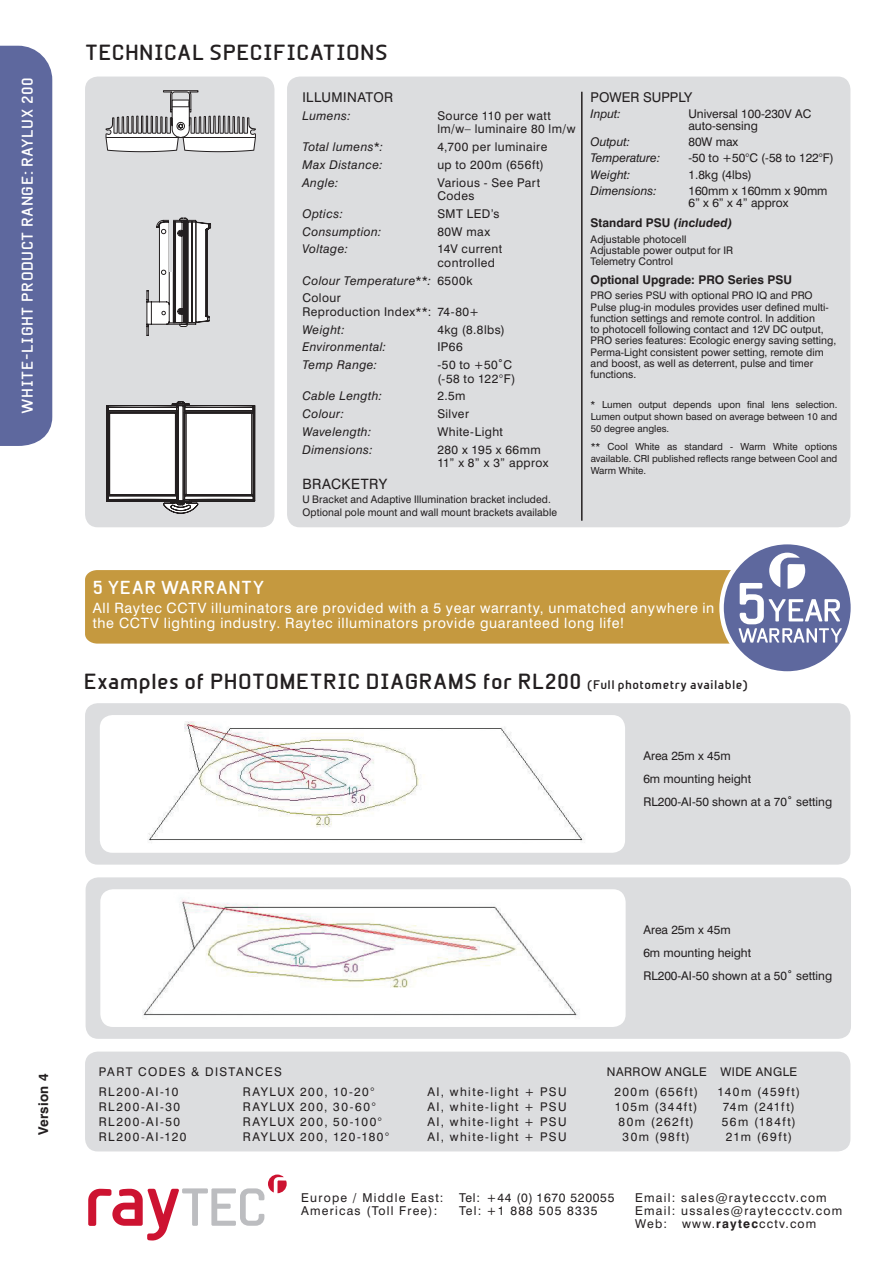
<style>
.page{position:relative;width:893px;height:1263px;background:#fff}
.page>*{position:absolute;margin:0;border:0;box-sizing:border-box;transform-origin:0 0}
.t1{font:700 21px "Beta Sans";letter-spacing:.02em;color:#231f20}
.t2{font:700 18px "Beta Sans";letter-spacing:.025em;color:#fff}
.t3{font:700 15px "Beta Sans";letter-spacing:.04em;color:#fff}
.t4{font:14.25px/15px "Swiss 721 BT";letter-spacing:.05em;color:#fff}
.t5{font:14.25px "Swiss 721 BT";letter-spacing:.035em;color:#231f20}
.t6{font:13.5px "Swiss 721 BT";letter-spacing:.03em;color:#231f20}
.t7{font:13.5px "Swiss 721 BT";color:#231f20}
.t8{font:700 13.5px "Swiss 721 BT";letter-spacing:.02em;color:#231f20}
.t9{font:12.15px/13.5px "Swiss 721 BT";letter-spacing:.04em;color:#231f20}
.t10{font:italic 12.15px/17.7px "Swiss 721 BT";letter-spacing:.035em;color:#231f20}
.t11{font:12.15px/13px "Swiss 721 BT";letter-spacing:.1em;color:#231f20}
.t12{font:12.15px "Swiss 721 BT";letter-spacing:.06em;color:#231f20}
.t13{font:12px/23px "Swiss 721 BT";color:#231f20}
.t14{font:12px "Swiss 721 BT";letter-spacing:.125em;color:#231f20}
.t15{font:12px "Swiss 721 BT";letter-spacing:.115em;color:#231f20}
.t16{font:12px "Swiss 721 BT";letter-spacing:.12em;color:#231f20}
.t17{font:700 12px "Swiss 721 BT";color:#231f20}
.t18{font:12px "Swiss 721 BT";letter-spacing:.065em;color:#231f20}
.t19{font:italic 12px "Swiss 721 BT";color:#231f20}
.t20{font:12px "Swiss 721 BT";letter-spacing:.13em;color:#231f20}
.t21{font:12px "Swiss 721 BT";letter-spacing:.04em;color:#231f20}
.t22{font:12px "Swiss 721 BT";letter-spacing:.135em;color:#231f20}
.t23{font:10.5px/11.2px "Swiss 721 BT";color:#231f20}
.t24{font:9.75px/12px "Swiss 721 BT";color:#231f20;text-align:justify}
.s1{font-style:normal}
.s2{font-style:italic}
.s3{font-size:12px}
.s4{font-weight:700}
</style>
<div class="page">
<div style="left:85px;top:77px;width:189px;height:450px;background:#dcdddf;border-radius:13px"></div>
<div style="left:287px;top:77px;width:563px;height:450px;background:#dcdddf;border-radius:13px"></div>
<div style="left:85px;top:1051px;width:765px;height:100px;background:#dcdddf;border-radius:13px"></div>
<div style="left:85px;top:570px;width:651px;height:74px;background:#c5993f"></div>
<div style="left:719px;top:540px;width:136px;height:136px;border:12px solid #fff;border-radius:50%"></div>
<div style="left:724px;top:544px;width:127px;height:127px;background:#5e689e;border-radius:50%"></div>
<svg style="left:738px;top:553px;width:104px;height:90px"></svg>
<div style="left:85px;top:703px;width:765px;height:162px;background:#dcdddf;border-radius:13px"></div>
<div style="left:100px;top:715px;width:525px;height:138px;background:#fff;border-radius:13px"></div>
<img style="left:148px;top:721px;width:437px;height:122px">
<div style="left:86px;top:877px;width:765px;height:162px;background:#dcdddf;border-radius:13px"></div>
<div style="left:100px;top:889px;width:526px;height:138px;background:#fff;border-radius:13px"></div>
<img style="left:143px;top:899px;width:435px;height:118px">
<svg style="left:88px;top:1174px;width:199px;height:67px"></svg>
<div style="left:0;top:46px;width:52px;height:400px;background:#5e689e"></div>
<hr style="left:581px;top:92px;width:2px;height:429px;background:#231f20">
<svg style="left:106px;top:401px;width:149px;height:113px;background:#cecece"></svg>
<svg style="left:106px;top:76px;width:150px;height:260px"></svg>
<hr style="left:169px;top:171px;width:4px;height:101px;background:#dcdddf">
<h3 class="t3" style="left:19px;top:414px;width:338px;rotate:-90deg">WHITE-LIGHT PRODUCT RANGE: RAYLUX 200</h3>
<h1 class="t1" style="left:85px;top:40px;width:304px">TECHNICAL SPECIFICATIONS</h1>
<p class="t6" style="left:302px;top:89px;width:92px">ILLUMINATOR</p>
<p class="t10" style="left:302px;top:107px;width:50px">Lumens:</p>
<p class="t9" style="left:437px;top:109px;width:140px">Source 110 per watt lm/w– luminaire 80 lm/w</p>
<p class="t10" style="left:302px;top:138px;width:82px">Total lumens*:</p>
<p class="t9" style="left:437px;top:140px;width:111px">4,700 per luminaire</p>
<p class="t10" style="left:302px;top:156px;width:82px">Max Distance:</p>
<p class="t9" style="left:437px;top:158px;width:108px">up to 200m (656ft)</p>
<p class="t10" style="left:302px;top:173px;width:37px">Angle:</p>
<p class="t9" style="left:437px;top:175px;width:104px">Various - See Part<br>Codes</p>
<p class="t10" style="left:302px;top:205px;width:42px">Optics:</p>
<p class="t9" style="left:437px;top:207px;width:64px">SMT LED’s</p>
<p class="t10" style="left:302px;top:222px;width:81px">Consumption:</p>
<p class="t9" style="left:437px;top:224px;width:54px">80W max</p>
<p class="t10" style="left:302px;top:240px;width:47px">Voltage:</p>
<p class="t9" style="left:437px;top:242px;width:66px">14V current controlled</p>
<p class="t10" style="left:302px;top:271px;width:172px">Colour Temperature**: <span class="s1">6500k<br>Colour</span></p>
<p class="t9" style="left:302px;top:305px;width:178px">Reproduction Index**: 74-80+</p>
<p class="t10" style="left:302px;top:320px;width:44px">Weight:</p>
<p class="t9" style="left:437px;top:322px;width:69px">4kg (8.8lbs)</p>
<p class="t10" style="left:302px;top:338px;width:85px">Environmental:</p>
<p class="t9" style="left:437px;top:340px;width:27px">IP66</p>
<p class="t10" style="left:302px;top:356px;width:76px">Temp Range:</p>
<p class="t9" style="left:437px;top:358px;width:80px">-50 to +50˚C (-58 to 122°F)</p>
<p class="t10" style="left:302px;top:387px;width:81px">Cable Length:</p>
<p class="t9" style="left:437px;top:389px;width:30px">2.5m</p>
<p class="t10" style="left:302px;top:405px;width:43px">Colour:</p>
<p class="t9" style="left:437px;top:407px;width:33px">Silver</p>
<p class="t10" style="left:302px;top:423px;width:70px">Wavelength:</p>
<p class="t9" style="left:437px;top:425px;width:67px">White-Light</p>
<p class="t10" style="left:302px;top:440px;width:72px">Dimensions:</p>
<p class="t9" style="left:437px;top:442px;width:113px">280 x 195 x 66mm<br>11” x 8” x 3” approx</p>
<h3 class="t5" style="left:302px;top:475px;width:86px">BRACKETRY</h3>
<p class="t23" style="left:302px;top:492px;width:256px;line-height:13.5px">U Bracket and Adaptive Illumination bracket included.<br>Optional pole mount and wall mount brackets available</p>
<p class="t7" style="left:591px;top:89px;width:103px">POWER SUPPLY</p>
<p class="t19" style="left:591px;top:106px;width:32px">Input:</p>
<p class="t13" style="left:688px;top:108px;width:124px;line-height:12px">Universal 100-230V AC auto-sensing</p>
<p class="t19" style="left:591px;top:135px;width:41px">Output:</p>
<p class="t18" style="left:688px;top:135px;width:51px">80W max</p>
<p class="t19" style="left:591px;top:151px;width:71px">Temperature:</p>
<p class="t13" style="left:688px;top:147px;width:147px">-50 to +50°C (-58 to 122°F)</p>
<p class="t19" style="left:591px;top:167px;width:41px">Weight:</p>
<p class="t18" style="left:688px;top:167px;width:65px">1.8kg (4lbs)</p>
<p class="t19" style="left:591px;top:183px;width:68px">Dimensions:</p>
<p class="t13" style="left:688px;top:185px;width:141px;line-height:12px">160mm x 160mm x 90mm<br>6” x 6” x 4” approx</p>
<p class="t17" style="left:591px;top:216px;width:143px">Standard PSU <span class="s2">(included)</span></p>
<p class="t23" style="left:591px;top:233px;width:144px">Adjustable photocell<br>Adjustable power output for IR<br>Telemetry Control</p>
<p class="t17" style="left:591px;top:272px;width:203px">Optional Upgrade: PRO Series PSU</p>
<p class="t23" style="left:591px;top:290px;width:247px">PRO series PSU with optional PRO IQ and PRO Pulse plug-in modules provides user defined multi&shy;function settings and remote control. In addition<br>to photocell following contact and 12V DC output, PRO series features: Ecologic energy saving setting, Perma-Light consistent power setting, remote dim and boost, as well as deterrent, pulse and timer functions.</p>
<p class="t24" style="left:591px;top:398px;width:248px">* Lumen output depends upon final lens selection.<br>Lumen output shown based on average between 10 and 50 degree angles.</p>
<p class="t24" style="left:591px;top:440px;width:248px">** Cool White as standard - Warm White options available. CRI published reflects range between Cool and Warm White.</p>
<h2 class="t2" style="left:93px;top:577px;width:173px">5 YEAR WARRANTY</h2>
<h3 class="t4" style="left:93px;top:600px;width:623px">All Raytec CCTV illuminators are provided with a 5 year warranty, unmatched anywhere in the CCTV lighting industry. Raytec illuminators provide guaranteed long life!</h3>
<h1 class="t1" style="left:84px;top:669px;width:665px">Examples of PHOTOMETRIC DIAGRAMS for RL200 <span class="s3">(Full photometry available)</span></h1>
<p class="t13" style="left:643px;top:744px;width:190px">Area 25m x 45m<br>6m mounting height<br>RL200-AI-50 shown at a 70˚ setting</p>
<p class="t8" style="left:35px;top:1135px;width:63px;rotate:-90deg">Version 4</p>
<p class="t13" style="left:643px;top:918px;width:190px">Area 25m x 45m<br>6m mounting height<br>RL200-AI-50 shown at a 50˚ setting</p>
<p class="t16" style="left:99px;top:1064px;width:185px">PART CODES &amp; DISTANCES</p>
<p class="t21" style="left:607px;top:1064px;width:192px">NARROW ANGLE WIDE ANGLE</p>
<p class="t14" style="left:99px;top:1084px;width:81px">RL200-AI-10</p>
<p class="t16" style="left:243px;top:1084px;width:133px">RAYLUX 200, 10-20°</p>
<p class="t15" style="left:427px;top:1084px;width:141px">AI, white-light + PSU</p>
<p class="t22" style="left:614px;top:1084px;width:85px">200m (656ft)</p>
<p class="t20" style="left:718px;top:1084px;width:84px">140m (459ft)</p>
<p class="t14" style="left:99px;top:1099px;width:83px">RL200-AI-30</p>
<p class="t14" style="left:243px;top:1099px;width:134px">RAYLUX 200, 30-60°</p>
<p class="t15" style="left:427px;top:1099px;width:141px">AI, white-light + PSU</p>
<p class="t20" style="left:615px;top:1099px;width:84px">105m (344ft)</p>
<p class="t18" style="left:723px;top:1099px;width:74px">74m (241ft)</p>
<p class="t14" style="left:99px;top:1114px;width:83px">RL200-AI-50</p>
<p class="t14" style="left:243px;top:1114px;width:140px">RAYLUX 200, 50-100°</p>
<p class="t15" style="left:427px;top:1114px;width:141px">AI, white-light + PSU</p>
<p class="t20" style="left:619px;top:1114px;width:77px">80m (262ft)</p>
<p class="t14" style="left:722px;top:1114px;width:76px">56m (184ft)</p>
<p class="t16" style="left:99px;top:1129px;width:89px">RL200-AI-120</p>
<p class="t16" style="left:243px;top:1129px;width:148px">RAYLUX 200, 120-180°</p>
<p class="t15" style="left:427px;top:1129px;width:141px">AI, white-light + PSU</p>
<p class="t18" style="left:623px;top:1129px;width:69px">30m (98ft)</p>
<p class="t18" style="left:726px;top:1129px;width:68px">21m (69ft)</p>
<p class="t11" style="left:301px;top:1191px;width:144px">Europe / Middle East:</p>
<p class="t12" style="left:459px;top:1190px;width:157px">Tel: +44 (0) 1670 520055</p>
<p class="t11" style="left:635px;top:1191px;width:193px">Email: sales@rayteccctv.com</p>
<p class="t11" style="left:301px;top:1204px;width:138px">Americas (Toll Free):</p>
<p class="t11" style="left:459px;top:1204px;width:140px">Tel: +1 888 505 8335</p>
<p class="t11" style="left:635px;top:1204px;width:209px">Email: ussales@rayteccctv.com<br>Web: www.<span class="s4">raytec</span>cctv.com</p>
</div>
